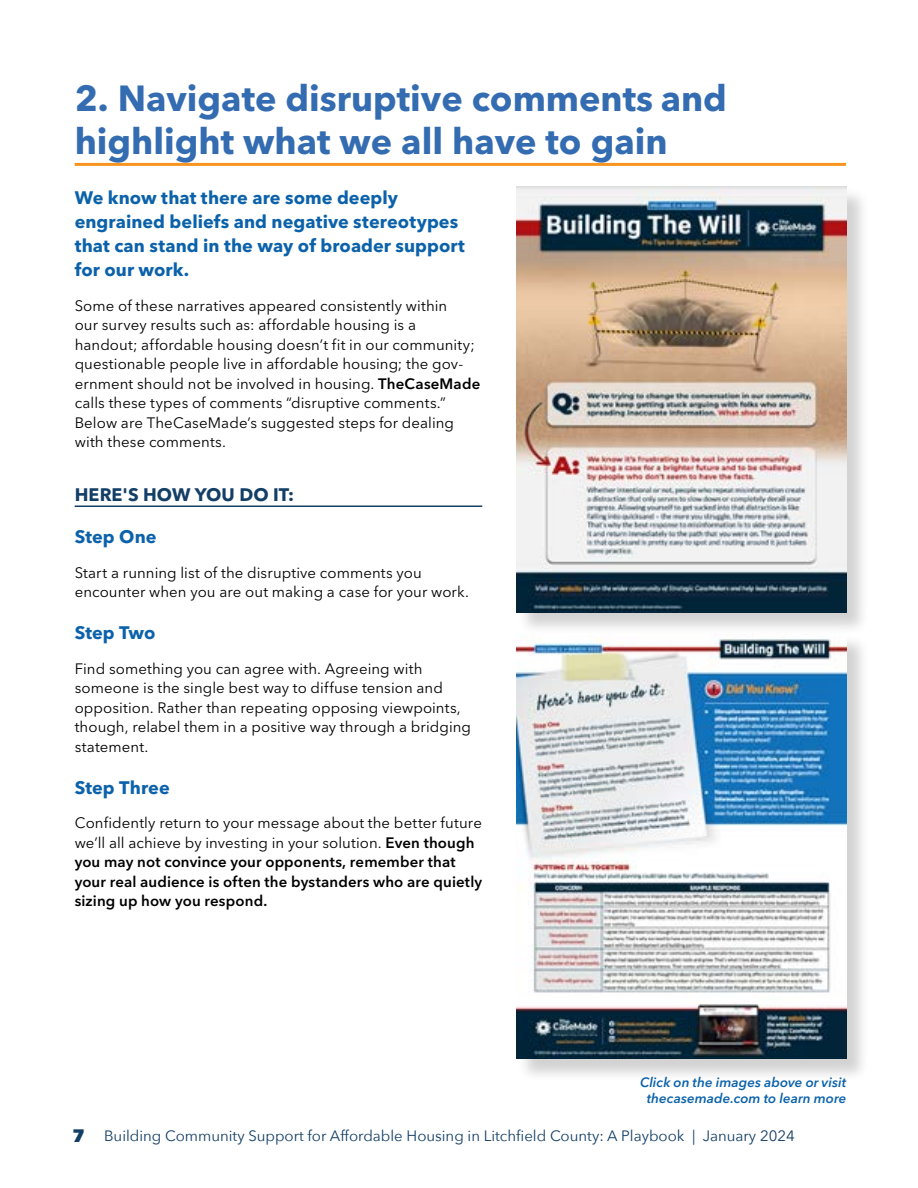
<style>
.page{position:relative;width:918px;height:1188px;background:#fff}
.page>*{position:absolute;margin:0;border:0;box-sizing:border-box;transform-origin:0 0}
.t1{font:700 36px/43.2px "Avenir Next LT Pro";color:#346cb1}
.t2{font:700 18px/24px "Avenir Next LT Pro";letter-spacing:.005em;color:#0b62ab}
.t3{font:700 18px "Avenir Next LT Pro";color:#133e66}
.t4{font:15px/19.5px "Avenir Next LT Pro";letter-spacing:.005em;color:#000}
.t5{font:600 15px/19.5px "Avenir Next LT Pro";letter-spacing:.01em;color:#000}
.t6{font:15px "Avenir Next";color:#133e66}
.t7{font:italic 600 13.5px/16.5px "Avenir Next LT Pro";color:#0b62ab;text-align:center}
.s1{font-weight:600}
.s2{font-weight:400}
.s3{font-weight:800;font-size:18px}
</style>
<div class="page">
<hr style="left:75px;top:163px;width:771px;height:3px;background:#f79520">
<div style="left:518px;top:188px;width:351px;height:447px;background:#000;opacity:.18"></div>
<img style="left:517px;top:187px;width:329px;height:426px">
<div style="left:518px;top:633px;width:351px;height:449px;background:#000;opacity:.18"></div>
<img style="left:517px;top:633px;width:329px;height:426px">
<hr style="left:75px;top:506px;width:407px;height:1px;background:#133e66">
<h1 class="t1" style="left:75px;top:76px;width:654px">2. Navigate disruptive comments and highlight what we all have to gain</h1>
<p class="t2" style="left:75px;top:186px;width:392px">We know that there are some deeply engrained beliefs and negative stereotypes that can stand in the way of broader support for our work.</p>
<p class="t4" style="left:75px;top:295px;width:407px">Some of these narratives appeared consistently within<br>our survey results such as: affordable housing is a handout; affordable housing doesn’t fit in our community; questionable people live in affordable housing; the gov&shy;ernment should not be involved in housing. <span class="s1">TheCaseMade </span>calls these types of comments “disruptive comments.” Below are TheCaseMade’s suggested steps for dealing with these comments.</p>
<p class="t3" style="left:75px;top:484px;width:221px">HERE'S HOW YOU DO IT:</p>
<p class="t2" style="left:75px;top:525px;width:83px">Step One</p>
<p class="t4" style="left:75px;top:562px;width:396px">Start a running list of the disruptive comments you encounter when you are out making a case for your work.</p>
<p class="t2" style="left:75px;top:621px;width:82px">Step Two</p>
<p class="t4" style="left:75px;top:658px;width:398px">Find something you can agree with. Agreeing with someone is the single best way to diffuse tension and opposition. Rather than repeating opposing viewpoints, though, relabel them in a positive way through a bridging statement.</p>
<p class="t2" style="left:75px;top:775px;width:97px">Step Three</p>
<p class="t5" style="left:75px;top:813px;width:409px"><span class="s2">Confidently return to your message about the better future we’ll all achieve by investing in your solution.</span> Even though you may not convince your opponents, remember that your real audience is often the bystanders who are quietly sizing up how you respond.</p>
<p class="t7" style="left:640px;top:1074px;width:208px">Click on the images above or visit thecasemade.com to learn more</p>
<p class="t6" style="left:72px;top:1123px;width:724px"><span class="s3">7</span> Building Community Support for Affordable Housing in Litchfield County: A Playbook | January 2024</p>
</div>
